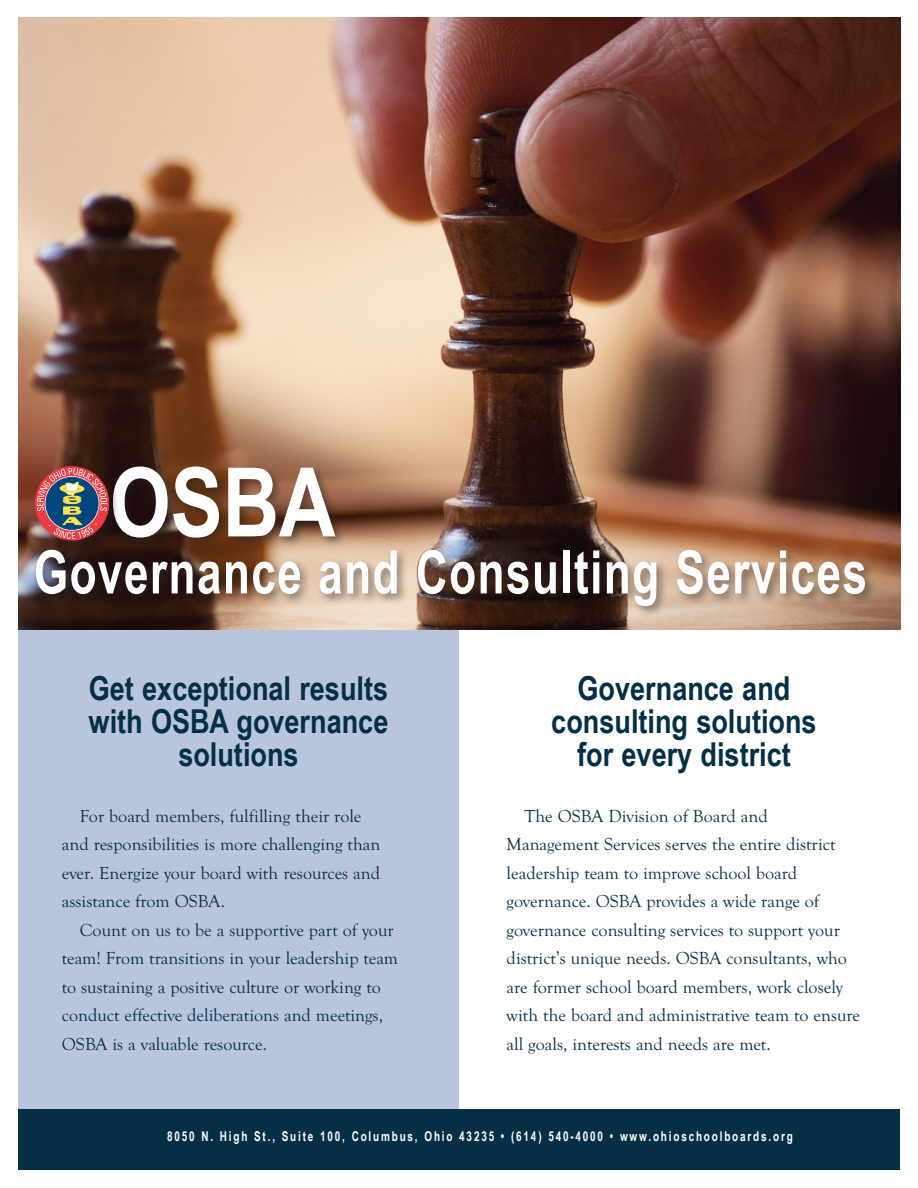
<style>
.page{position:relative;width:918px;height:1188px;background:#fff}
.page>*{position:absolute;margin:0;border:0;box-sizing:border-box;transform-origin:0 0}
.t1{font:700 96px "Arial Narrow";color:#fff}
.t2{font:700 60px "Arial Narrow";letter-spacing:.025em;color:#fff;scale:.9 1}
.t3{font:700 33px/33px "Arial Narrow";color:#052f45;text-align:center}
.t4{font:18px/28.5px "Goudy Old Sty T";color:#052f45}
.t5{font:700 13.5px "Arial Narrow";letter-spacing:.15em;color:#fff;scale:.9 1}
</style>
<div class="page">
<div style="left:18px;top:626px;width:441px;height:483px;background:#b9c5dc"></div>
<div style="left:18px;top:1109px;width:882px;height:60px;background:#052f45"></div>
<img style="left:18px;top:18px;width:882px;height:612px">
<div style="left:109px;top:463px;width:238px;height:87px;background:#231f20;opacity:.5"></div>
<div style="left:32px;top:546px;width:845px;height:72px;background:#231f20;opacity:.5"></div>
<div style="left:31px;top:463px;width:90px;height:89px;background:#231f20;opacity:.5"></div>
<svg style="left:37px;top:468px;width:70px;height:71px;background:#8a6369"></svg>
<p class="t1" style="left:110px;top:430px;width:228px">OSBA</p>
<p class="t2" style="left:34px;top:527px;width:927px">Governance and Consulting Services</p>
<p class="t3" style="left:89px;top:670px;width:301px">Get exceptional results</p>
<p class="t3" style="left:89px;top:703px;width:301px">with OSBA governance solutions</p>
<p class="t4" style="left:62px;top:802px;width:320px;text-indent:18px">For board members, fulfilling their role and responsibilities is more challenging than ever. Energize your board with resources and assistance from OSBA.</p>
<p class="t4" style="left:62px;top:916px;width:338px;text-indent:18px">Count on us to be a supportive part of your team! From transitions in your leadership team to sustaining a positive culture or working to conduct effective deliberations and meetings, OSBA is a valuable resource.</p>
<p class="t3" style="left:551px;top:670px;width:267px">Governance and consulting solutions for every district</p>
<p class="t4" style="left:507px;top:802px;width:355px;text-indent:18px">The OSBA Division of Board and Management Services serves the entire district leadership team to improve school board governance. OSBA provides a wide range of governance consulting services to support your district’s unique needs. OSBA consultants, who are former school board members, work closely with the board and administrative team to ensure all goals, interests and needs are met.</p>
<p class="t5" style="left:167px;top:1126px;width:697px">8050 N. High St., Suite 100, Columbus, Ohio 43235 • (614) 540-4000 • www.ohioschoolboards.org</p>
</div>
